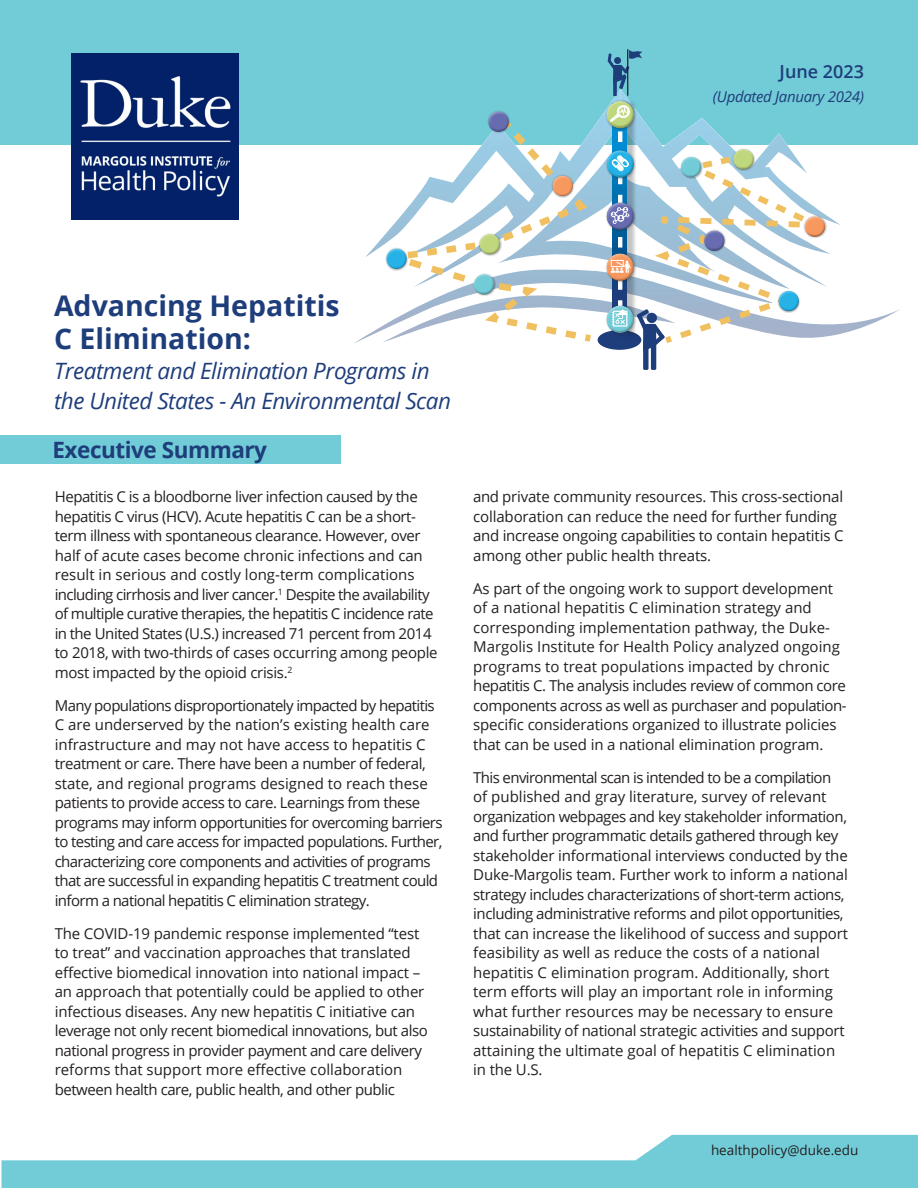
<style>
.page{position:relative;width:918px;height:1188px;background:#fff}
.page>*{position:absolute;margin:0;border:0;box-sizing:border-box;transform-origin:0 0}
.t1{font:700 28.5px/33px "Open Sans";color:#1e3d7b}
.t2{font:italic 22.5px/30px "Open Sans";letter-spacing:-.02em;color:#1e3d7b}
.t3{font:700 22.5px "Open Sans";letter-spacing:-.02em;color:#1e3d7b}
.t4{font:600 18px "Open Sans";color:#1e3d7b}
.Paragraph_Style_1{font:15px/19.5px "Open Sans";letter-spacing:-.02em;color:#231f20}
.Paragraph_Style_1-2{font:15px/19.5px "Open Sans";letter-spacing:-.04em;color:#231f20}
.t5{font:italic 15px "Open Sans";letter-spacing:-.02em;color:#1e3d7b}
.t6{font:13.5px "Open Sans";color:#231f20}
.s1{font-style:inherit}
</style>
<div class="page">
<div style="left:0;top:0;width:918px;height:145px;background:#72ccd7"></div>
<hr style="left:627px;top:49px;width:1px;height:47px;background:#231f20">
<div style="left:643px;top:340px;width:6px;height:30px;background:#1e3d7b;border-radius:2px"></div>
<div style="left:651px;top:340px;width:5px;height:30px;background:#1e3d7b;border-radius:2px"></div>
<svg style="left:355px;top:50px;width:545px;height:301px"></svg>
<svg style="left:1px;top:1135px;width:917px;height:53px;fill:#72ccd7"></svg>
<div style="left:0;top:436px;width:340px;height:28px;background:#72ccd7"></div>
<img style="left:72px;top:54px;width:166px;height:166px">
<p class="t4" style="left:780px;top:59px;width:86px">June 2023</p>
<p class="t5" style="left:713px;top:87px;width:153px">(Updated January 2024)</p>
<p class="t1" style="left:54px;top:288px;width:287px">Advancing Hepatitis<br>C Elimination:</p>
<p class="t2" style="left:54px;top:355px;width:399px">Treatment and Elimination Programs in the United States - An Environmental Scan</p>
<p class="t3" style="left:52px;top:434px;width:216px">Executive Summary</p>
<p class="Paragraph_Style_1" style="left:55px;top:486px;width:384px">Hepatitis C is a bloodborne liver infection caused by the hepatitis C virus (HCV). Acute hepatitis C can be a short&shy;term illness with spontaneous clearance. However, over half of acute cases become chronic infections and can result in serious and costly long-term complications including cirrhosis and liver cancer.<sup>1</sup> Despite the availability of multiple curative therapies, the hepatitis C incidence rate <span class="s1">in the</span> United States (U.S.) increased 71 percent from 2014 to 2018, with two-thirds of cases occurring among people most impacted by the opioid crisis.<sup>2</sup></p>
<p class="Paragraph_Style_1-2" style="left:55px;top:695px;width:389px">Many populations disproportionately impacted by hepatitis C are underserved by the nation’s existing health care infrastructure and may not have access to hepatitis C treatment or care. There have been a number of federal, state, and regional programs designed to reach these patients to provide access to care. Learnings from these programs may inform opportunities for overcoming barriers to testing and care access for impacted populations. Further, characterizing core components and activities of programs that are successful in expanding hepatitis C treatment could inform a national hepatitis C elimination strategy.</p>
<p class="Paragraph_Style_1" style="left:55px;top:923px;width:375px">The COVID-19 pandemic response implemented “test to treat” and vaccination approaches that translated effective biomedical innovation into national impact – an approach that potentially could be applied to other infectious diseases. Any new hepatitis C initiative can leverage not only recent biomedical innovations, but also national progress in provider payment and care delivery reforms that support more effective collaboration between health care, public health, and other public</p>
<p class="Paragraph_Style_1" style="left:473px;top:486px;width:372px">and private community resources. This cross-sectional collaboration can reduce the need for further funding and increase ongoing capabilities to contain hepatitis C among other public health threats.</p>
<p class="Paragraph_Style_1" style="left:473px;top:578px;width:375px">As part of the ongoing work to support development of a national hepatitis C elimination strategy and corresponding implementation pathway, the Duke-Margolis <span class="s1">Institute</span> for Health Policy analyzed ongoing programs to treat populations impacted by chronic hepatitis C. The analysis includes review of common core components across as well as purchaser and population&shy;specific considerations organized to illustrate policies that can be used in a national elimination program.</p>
<p class="Paragraph_Style_1" style="left:473px;top:767px;width:376px">This environmental scan is intended to be a compilation of published and gray literature, survey of relevant organization webpages and key stakeholder information, and further programmatic details gathered through key stakeholder informational interviews conducted by the Duke-Margolis team. Further work to inform a national strategy includes characterizations of short-term actions, including administrative reforms and pilot opportunities, that can increase the likelihood of success and support feasibility as well as reduce the costs of a national hepatitis C elimination program. Additionally, short term efforts will play an important role in informing what further resources may be necessary to ensure sustainability of national strategic activities and support attaining the ultimate goal of hepatitis C elimination in the U.S.</p>
<p class="t6" style="left:711px;top:1141px;width:149px">healthpolicy@duke.edu</p>
</div>
